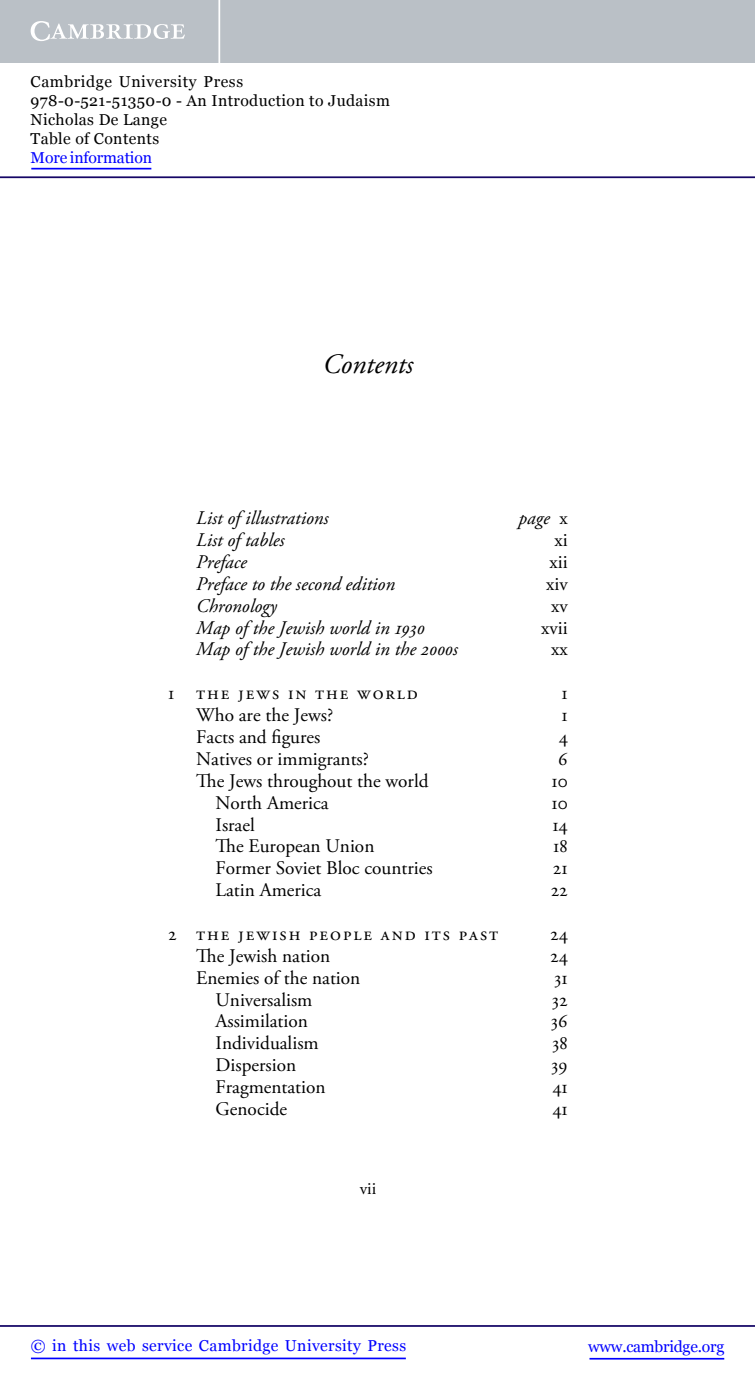
<style>
.page{position:relative;width:755px;height:1385px;background:#fff}
.page>*{position:absolute;margin:0;border:0;box-sizing:border-box;transform-origin:0 0}
.t1{font:italic 28px "Adobe Garamond Pro";color:#000}
.t2{font:19.25px "Adobe Garamond Pro";color:#000}
.t3{font:italic 19.25px "Adobe Garamond Pro";color:#000}
.t4{font:19.25px "Adobe Garamond Pro";letter-spacing:.1em;color:#000}
.t5{font:17.5px "Adobe Garamond Pro";color:#000}
.t6{font:15.75px/18.9px "Georgia";letter-spacing:.025em;color:#000}
.t7{font:15.75px "Georgia";letter-spacing:.025em;color:#00f}
.t8{font:15.75px "Georgia";letter-spacing:-.015em;color:#00f}
.t9{font:15.75px "Georgia";letter-spacing:-.01em;color:#00f}
.s1{font-style:normal}
</style>
<div class="page">
<hr style="left:589px;top:1358px;width:134px;height:1px;background:#00f">
<hr style="left:0;top:1325px;width:754px;height:2px;background:#150666">
<hr style="left:31px;top:1357px;width:374px;height:2px;background:#00f">
<div style="left:0;top:0;width:754px;height:63px;background:#bac0c6"></div>
<svg style="left:31px;top:21px;width:154px;height:20px"></svg>
<hr style="left:218px;top:0;width:2px;height:63px;background:#fff">
<hr style="left:0;top:176px;width:754px;height:2px;background:#150666">
<hr style="left:31px;top:168px;width:120px;height:1px;background:#00f">
<p class="t6" style="left:31px;top:73px;width:360px">Cambridge University Press<br>978-0-521-51350-0 - An Introduction to Judaism<br>Nicholas De Lange<br>Table of Contents</p>
<p class="t9" style="left:31px;top:148px;width:123px">More information</p>
<h1 class="t1" style="left:322px;top:353px;width:92px">Contents</h1>
<p class="t3" style="left:196px;top:510px;width:134px">List of illustrations</p>
<p class="t3" style="left:518px;top:510px;width:51px">page <span class="s1">x</span></p>
<p class="t3" style="left:196px;top:532px;width:90px">List of tables</p>
<p class="t2" style="left:554px;top:532px;width:15px">xi</p>
<p class="t3" style="left:196px;top:554px;width:52px">Preface</p>
<p class="t2" style="left:549px;top:554px;width:20px">xii</p>
<p class="t3" style="left:196px;top:576px;width:200px">Preface to the second edition</p>
<p class="t2" style="left:545px;top:576px;width:23px">xiv</p>
<p class="t3" style="left:196px;top:598px;width:82px">Chronology</p>
<p class="t2" style="left:550px;top:598px;width:18px">xv</p>
<p class="t3" style="left:196px;top:620px;width:230px">Map of the Jewish world in 1930</p>
<p class="t2" style="left:540px;top:620px;width:28px">xvii</p>
<p class="t3" style="left:196px;top:641px;width:263px">Map of the Jewish world in the 2000s</p>
<p class="t2" style="left:550px;top:642px;width:18px">xx</p>
<p class="t4" style="left:168px;top:685px;width:251px">1 the jews in the world</p>
<p class="t2" style="left:561px;top:685px;width:8px">1</p>
<p class="t2" style="left:196px;top:707px;width:138px">Who are the Jews?</p>
<p class="t2" style="left:561px;top:707px;width:8px">1</p>
<p class="t2" style="left:196px;top:729px;width:125px">Facts and figures</p>
<p class="t2" style="left:558px;top:729px;width:11px">4</p>
<p class="t2" style="left:196px;top:751px;width:174px">Natives or immigrants?</p>
<p class="t2" style="left:558px;top:751px;width:11px">6</p>
<p class="t2" style="left:196px;top:773px;width:234px">The Jews throughout the world</p>
<p class="t2" style="left:551px;top:773px;width:18px">10</p>
<p class="t2" style="left:215px;top:795px;width:115px">North America</p>
<p class="t2" style="left:551px;top:795px;width:18px">10</p>
<p class="t2" style="left:215px;top:817px;width:41px">Israel</p>
<p class="t2" style="left:552px;top:817px;width:17px">14</p>
<p class="t2" style="left:215px;top:838px;width:160px">The European Union</p>
<p class="t2" style="left:552px;top:838px;width:16px">18</p>
<p class="t2" style="left:215px;top:860px;width:218px">Former Soviet Bloc countries</p>
<p class="t2" style="left:552px;top:860px;width:16px">21</p>
<p class="t2" style="left:215px;top:882px;width:107px">Latin America</p>
<p class="t2" style="left:550px;top:882px;width:18px">22</p>
<p class="t4" style="left:168px;top:926px;width:331px">2 the jewish people and its past</p>
<p class="t2" style="left:549px;top:926px;width:19px">24</p>
<p class="t2" style="left:196px;top:948px;width:135px">The Jewish nation</p>
<p class="t2" style="left:549px;top:948px;width:19px">24</p>
<p class="t2" style="left:196px;top:970px;width:165px">Enemies of the nation</p>
<p class="t2" style="left:553px;top:970px;width:15px">31</p>
<p class="t2" style="left:215px;top:992px;width:98px">Universalism</p>
<p class="t2" style="left:551px;top:992px;width:17px">32</p>
<p class="t2" style="left:215px;top:1013px;width:94px">Assimilation</p>
<p class="t2" style="left:550px;top:1013px;width:18px">36</p>
<p class="t2" style="left:215px;top:1035px;width:105px">Individualism</p>
<p class="t2" style="left:551px;top:1035px;width:17px">38</p>
<p class="t2" style="left:215px;top:1057px;width:82px">Dispersion</p>
<p class="t2" style="left:551px;top:1057px;width:18px">39</p>
<p class="t2" style="left:215px;top:1079px;width:111px">Fragmentation</p>
<p class="t2" style="left:552px;top:1079px;width:17px">41</p>
<p class="t2" style="left:215px;top:1101px;width:73px">Genocide</p>
<p class="t2" style="left:552px;top:1101px;width:17px">41</p>
<p class="t5" style="left:359px;top:1181px;width:18px">vii</p>
<p class="t7" style="left:31px;top:1336px;width:376px">© in this web service Cambridge University Press</p>
<p class="t8" style="left:587px;top:1336px;width:137px">www.cambridge.org</p>
</div>
